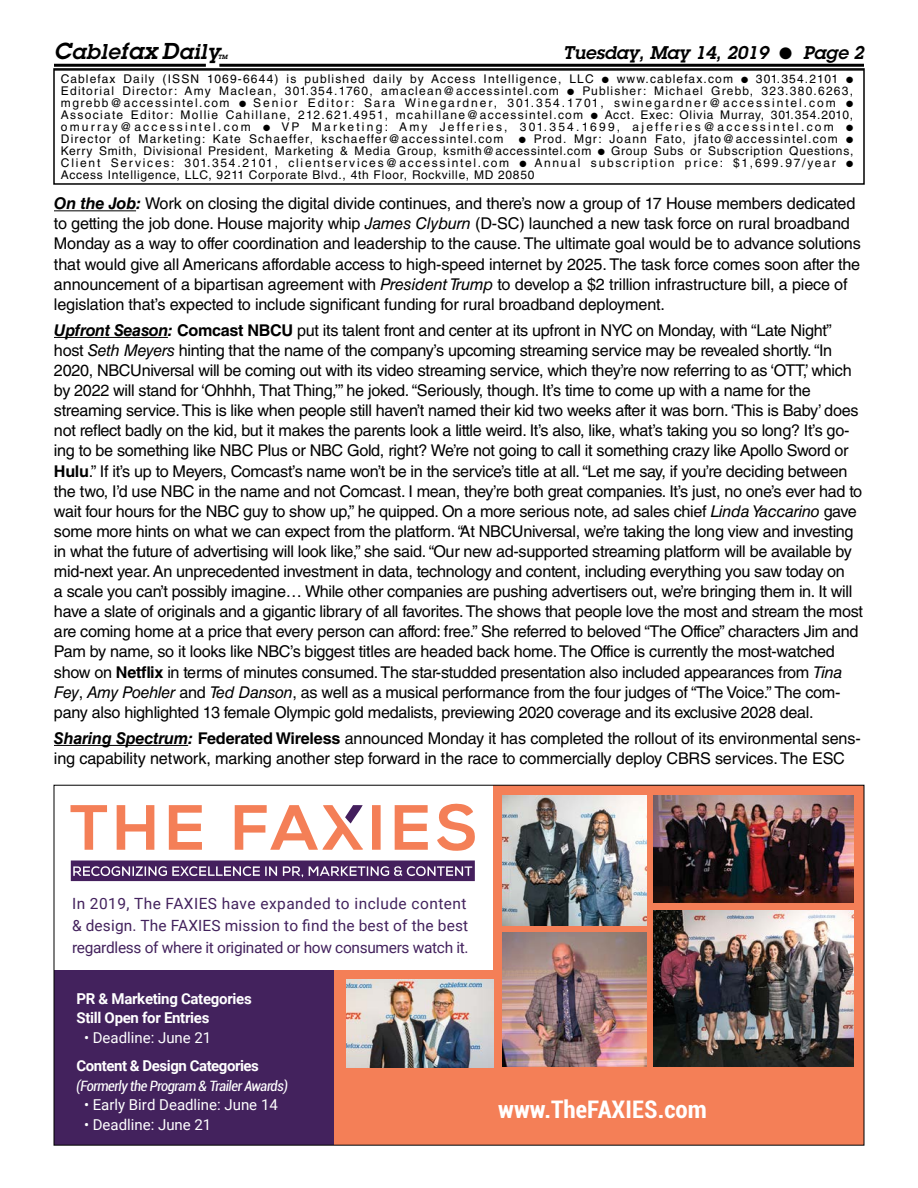
<style>
.page{position:relative;width:918px;height:1188px;background:#fff}
.page>*{position:absolute;margin:0;border:0;box-sizing:border-box;transform-origin:0 0}
.t1{font:700 condensed 25.5px "Roboto";color:#fff}
.t2{font:italic 600 21px "Lubalin Graph Std";letter-spacing:.03em;color:#000}
.t3{font:italic 600 18px "Lubalin Graph Std";color:#000}
.t4{font:16.2px/20.1px "Helvetica LT Std";letter-spacing:-.02em;color:#000}
.t5{font:15.45px/21.6px "Roboto";letter-spacing:.01em;color:#43225d}
.t6{font:700 15px/19.5px "Roboto";letter-spacing:-.02em;color:#fff}
.t7{font:15px "Roboto";color:#fff}
.t8{font:italic condensed 15px "Roboto";letter-spacing:-.03em;color:#fff}
.t9{font:12px/12px "Helvetica LT Std";letter-spacing:.06em;color:#000;text-align:justify}
.t10{font:italic 600 6px "Lubalin Graph Std";color:#000}
.s1{font-size:22.5px}
.s2{font-weight:700;font-style:italic}
.s3{font-style:italic}
.s4{font-weight:700}
</style>
<div class="page">
<hr style="left:219px;top:64px;width:645px;height:3px;background:#000">
<hr style="left:54px;top:64px;width:152px;height:3px;background:#000">
<div style="left:53px;top:68px;width:812px;height:117px;border:2px solid #000"></div>
<div style="left:493px;top:785px;width:371px;height:151px;background:#f47f57"></div>
<img style="left:502px;top:796px;width:144px;height:130px">
<div style="left:54px;top:970px;width:281px;height:175px;background:#43225d"></div>
<img style="left:653px;top:796px;width:201px;height:106px">
<svg style="left:437px;top:803px;width:38px;height:48px"></svg>
<svg style="left:70px;top:805px;width:37px;height:45px"></svg>
<svg style="left:117px;top:805px;width:37px;height:45px"></svg>
<svg style="left:169px;top:805px;width:33px;height:45px"></svg>
<svg style="left:235px;top:805px;width:128px;height:45px"></svg>
<svg style="left:372px;top:805px;width:9px;height:45px"></svg>
<svg style="left:395px;top:805px;width:33px;height:45px"></svg>
<svg style="left:71px;top:860px;width:404px;height:21px;background:#67497b"></svg>
<div style="left:335px;top:970px;width:529px;height:175px;background:#f47f57"></div>
<img style="left:502px;top:933px;width:144px;height:134px">
<img style="left:653px;top:910px;width:201px;height:157px">
<img style="left:346px;top:979px;width:147px;height:89px">
<hr style="left:54px;top:210px;width:82px;height:1px;background:#000">
<hr style="left:54px;top:337px;width:114px;height:1px;background:#000">
<hr style="left:54px;top:745px;width:134px;height:1px;background:#000">
<p class="t2" style="left:54px;top:38px;width:167px"><span class="s1">C</span>able<span class="s1">fax D</span>aily</p>
<p class="t10" style="left:218px;top:53px;width:11px">TM</p>
<p class="t3" style="left:563px;top:41px;width:302px">Tuesday, May 14, 2019 ● Page 2</p>
<p class="t9" style="left:61px;top:73px;width:794px">Cablefax Daily (ISSN 1069-6644) is published daily by Access Intelligence, LLC ● www.cablefax.com ● 301.354.2101 ● Editorial Director: Amy Maclean, 301.354.1760, amaclean@accessintel.com ● Publisher: Michael Grebb, 323.380.6263, mgrebb@accessintel.com ● Senior Editor: Sara Winegardner, 301.354.1701, swinegardner@accessintel.com ● Associate Editor: Mollie Cahillane, 212.621.4951, mcahillane@accessintel.com ● Acct. Exec: Olivia Murray, 301.354.2010, omurray@accessintel.com ● VP Marketing: Amy Jefferies, 301.354.1699, ajefferies@accessintel.com ● Director of Marketing: Kate Schaeffer, kschaeffer@accessintel.com</p>
<p class="t9" style="left:61px;top:133px;width:794px;text-indent:458px">● Prod. Mgr: Joann Fato, jfato@accessintel.com ● Kerry Smith, Divisional President, Marketing &amp; Media Group, ksmith@accessintel.com ● Group Subs or Subscription Questions, Client Services: 301.354.2101, clientservices@accessintel.com ● Annual subscription price: $1,699.97/year ● Access Intelligence, LLC, 9211 Corporate Blvd., 4th Floor, Rockville, MD 20850</p>
<p class="t4" style="left:54px;top:193px;width:808px"><span class="s2">On the Job:</span> Work on closing the digital divide continues, and there’s now a group of 17 House members dedicated to getting the job done. House majority whip <span class="s3">James Clyburn</span> (D-SC) launched a new task force on rural broadband Monday as a way to offer coordination and leadership to the cause. The ultimate goal would be to advance solutions that would give all Americans affordable access to high-speed internet by 2025. The task force comes soon after the announcement of a bipartisan agreement with <span class="s3">President Trump</span> to develop a $2 trillion infrastructure bill, a piece of legislation that’s expected to include significant funding for rural broadband deployment.</p>
<p class="t4" style="left:54px;top:320px;width:811px"><span class="s2">Upfront Season:</span> <span class="s4">Comcast NBCU</span> put its talent front and center at its upfront in NYC on Monday, with “Late Night” host <span class="s3">Seth Meyers</span> hinting that the name of the company’s upcoming streaming service may be revealed shortly. “In 2020, NBCUniversal will be coming out with its video streaming service, which they’re now referring to as ‘OTT,’ which by 2022 will stand for ‘Ohhhh, That Thing,’” he joked. “Seriously, though. It’s time to come up with a name for the streaming service. This is like when people still haven’t named their kid two weeks after it was born. ‘This is Baby’ does not reflect badly on the kid, but it makes the parents look a little weird. It’s also, like, what’s taking you so long? It’s go&shy;ing to be something like NBC Plus or NBC Gold, right? We’re not going to call it something crazy like Apollo Sword or <span class="s4">Hulu</span>.” If it’s up to Meyers, Comcast’s name won’t be in the service’s title at all. “Let me say, if you’re deciding between the two, I’d use NBC in the name and not Comcast. I mean, they’re both great companies. It’s just, no one’s ever had to wait four hours for the NBC guy to show up,” he quipped. On a more serious note, ad sales chief <span class="s3">Linda Yaccarino</span> gave some more hints on what we can expect from the platform. “At NBCUniversal, we’re taking the long view and investing in what the future of advertising will look like,” she said. “Our new ad-supported streaming platform will be available by mid-next year. An unprecedented investment in data, technology and content, including everything you saw today on<br>a scale you can’t possibly imagine… While other companies are pushing advertisers out, we’re bringing them in. It will have a slate of originals and a gigantic library of all favorites. The shows that people love the most and stream the most are coming home at a price that every person can afford: free.” She referred to beloved “The Office” characters Jim and Pam by name, so it looks like NBC’s biggest titles are headed back home. The Office is currently the most-watched show on <span class="s4">Netflix</span> in terms of minutes consumed. The star-studded presentation also included appearances from <span class="s3">Tina Fey</span>, <span class="s3">Amy Poehler</span> and <span class="s3">Ted Danson</span>, as well as a musical performance from the four judges of “The Voice.” The com&shy;pany also highlighted 13 female Olympic gold medalists, previewing 2020 coverage and its exclusive 2028 deal.</p>
<p class="t4" style="left:54px;top:728px;width:808px"><span class="s2">Sharing Spectrum:</span> <span class="s4">Federated Wireless</span> announced Monday it has completed the rollout of its environmental sens&shy;ing capability network, marking another step forward in the race to commercially deploy CBRS services. The ESC</p>
<p class="t5" style="left:72px;top:892px;width:398px">In 2019, The FAXIES have expanded to include content &amp; design. The FAXIES mission to find the best of the best regardless of where it originated or how consumers watch it.</p>
<p class="t6" style="left:76px;top:988px;width:177px">PR &amp; Marketing Categories<br>Still Open for Entries</p>
<p class="t7" style="left:84px;top:1027px;width:129px">• Deadline: June 21</p>
<p class="t6" style="left:76px;top:1055px;width:184px">Content &amp; Design Categories</p>
<p class="t8" style="left:76px;top:1075px;width:213px">(Formerly the Program &amp; Trailer Awards)</p>
<p class="t7" style="left:84px;top:1094px;width:195px">• Early Bird Deadline: June 14</p>
<p class="t7" style="left:84px;top:1114px;width:129px">• Deadline: June 21</p>
<h1 class="t1" style="left:498px;top:1092px;width:210px">www.TheFAXIES.com</h1>
</div>
